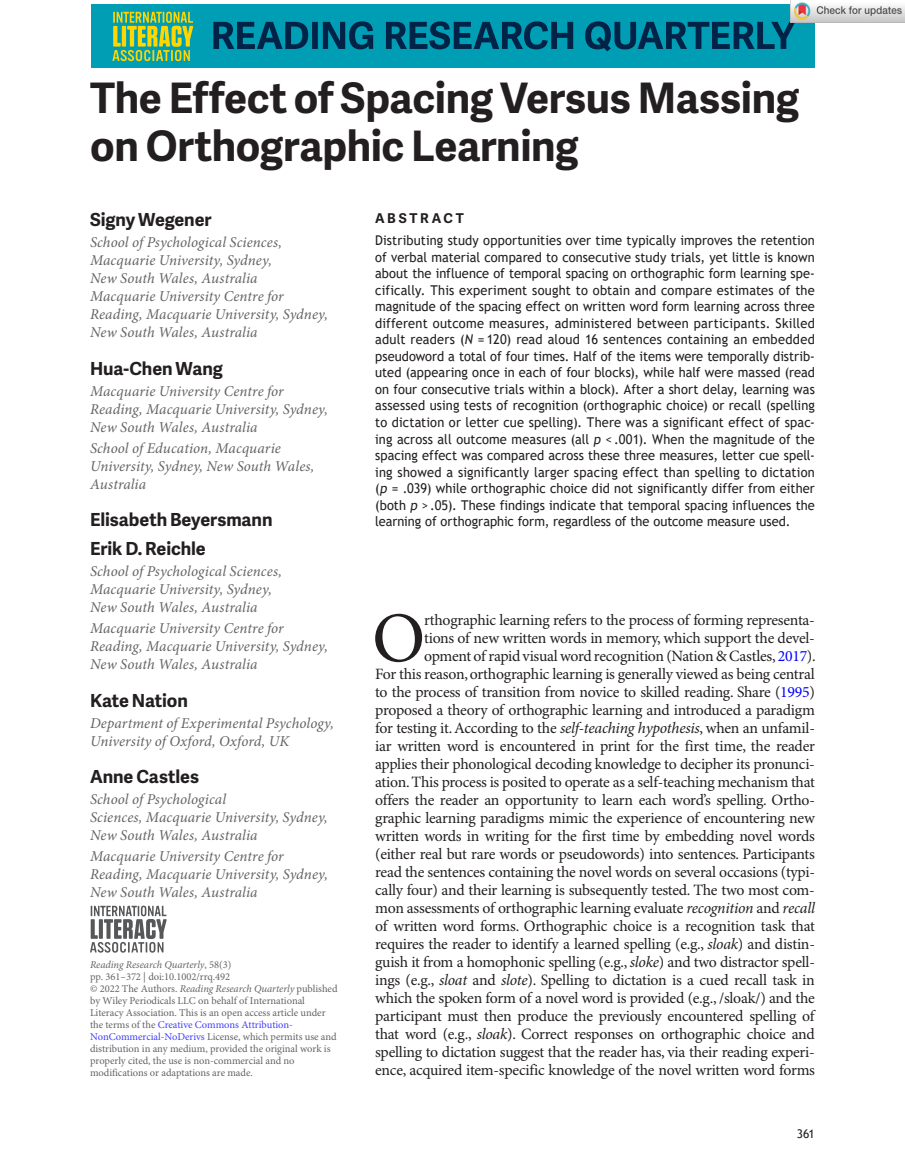
<style>
.page{position:relative;width:905px;height:1175px;background:#fff}
.page>*{position:absolute;margin:0;border:0;box-sizing:border-box;transform-origin:0 0}
.t1{font:71.1px "Minion Pro";color:#231f20}
.t2{font:700 42px/48px "Adelle Sans";letter-spacing:-.01em;color:#231f20}
.t3{font:700 18px/28.5px "Adelle Sans";letter-spacing:-.005em;color:#231f20}
.t4{font:15.75px/18px "Minion Pro";letter-spacing:-.02em;color:#231f20;text-align:right}
.t5{font:italic 15px/18px "Minion Pro";letter-spacing:.005em;color:#636366}
.t6{font:13.5px/16.5px "Trebuchet MS";color:#231f20;text-align:justify;scale:.95 1}
.t7{font:700 13.5px "Adelle Sans";letter-spacing:.205em;color:#231f20}
.t8{font:12px "Trebuchet MS";color:#231f20}
.t9{font:10.5px/12px "Minion Pro";letter-spacing:-.005em;color:#636366}
.s1{font-style:italic}
.s2{color:#4040ff}
.s3{color:#00f}
</style>
<div class="page">
<svg style="left:90px;top:905px;width:77px;height:47px"></svg>
<div style="left:91px;top:4px;width:723px;height:64px;background:#009eb5"></div>
<svg style="left:112px;top:12px;width:81px;height:49px"></svg>
<svg style="left:213px;top:21px;width:582px;height:30px"></svg>
<img style="left:790px;top:0;width:114px;height:22px">
<h2 class="t2" style="left:90px;top:72px;width:710px">The Effect of Spacing Versus Massing on Orthographic Learning</h2>
<p class="t3" style="left:90px;top:205px;width:123px">Signy Wegener</p>
<p class="t5" style="left:90px;top:233px;width:239px">School of Psychological Sciences,<br>Macquarie University, Sydney,<br>New South Wales, Australia<br>Macquarie University Centre for<br>Reading, Macquarie University, Sydney,<br>New South Wales, Australia</p>
<p class="t3" style="left:90px;top:353px;width:134px">Hua-Chen Wang</p>
<p class="t5" style="left:90px;top:382px;width:239px">Macquarie University Centre for<br>Reading, Macquarie University, Sydney,<br>New South Wales, Australia</p>
<p class="t5" style="left:90px;top:439px;width:226px">School of Education, Macquarie<br>University, Sydney, New South Wales,<br>Australia</p>
<p class="t3" style="left:90px;top:505px;width:184px">Elisabeth Beyersmann<br>Erik D. Reichle</p>
<p class="t5" style="left:90px;top:562px;width:193px">School of Psychological Sciences,<br>Macquarie University, Sydney,<br>New South Wales, Australia</p>
<p class="t5" style="left:90px;top:619px;width:239px">Macquarie University Centre for<br>Reading, Macquarie University, Sydney,<br>New South Wales, Australia</p>
<p class="t3" style="left:90px;top:685px;width:99px">Kate Nation</p>
<p class="t5" style="left:90px;top:713px;width:245px">Department of Experimental Psychology,<br>University of Oxford, Oxford, UK</p>
<p class="t3" style="left:90px;top:761px;width:110px">Anne Castles</p>
<p class="t5" style="left:90px;top:790px;width:239px">School of Psychological<br>Sciences, Macquarie University, Sydney,<br>New South Wales, Australia</p>
<p class="t5" style="left:90px;top:847px;width:239px">Macquarie University Centre for<br>Reading, Macquarie University, Sydney,<br>New South Wales, Australia</p>
<p class="t9" style="left:90px;top:959px;width:249px"><span class="s1">Reading Research Quarterly</span>, 58(3)<br>pp. 361–372 | doi:10.1002/rrq.492<br>© 2022 The Authors. <span class="s1">Reading Research Quarterly</span> published by Wiley Periodicals LLC on behalf of International Literacy Association. This is an open access article under the terms of the <span class="s2">Creative Commons Attribution-NonCommercial-NoDerivs</span> License, which permits use and distribution in any medium, provided the original work is properly cited, the use is non-commercial and no modifications or adaptations are made.</p>
<p class="t7" style="left:375px;top:208px;width:90px">ABSTRACT</p>
<p class="t6" style="left:375px;top:232px;width:464px">Distributing study opportunities over time typically improves the retention of verbal material compared to consecutive study trials, yet little is known about the influence of temporal spacing on orthographic form learning spe&shy;cifically. This experiment sought to obtain and compare estimates of the magnitude of the spacing effect on written word form learning across three different outcome measures, administered between participants. Skilled adult readers (<span class="s1">N</span> = 120) read aloud 16 sentences containing an embedded pseudoword a total of four times. Half of the items were temporally distrib&shy;uted (appearing once in each of four blocks), while half were massed (read on four consecutive trials within a block). After a short delay, learning was assessed using tests of recognition (orthographic choice) or recall (spelling to dictation or letter cue spelling). There was a significant effect of spac&shy;ing across all outcome measures (all <span class="s1">p</span> &lt; .001). When the magnitude of the spacing effect was compared across these three measures, letter cue spell&shy;ing showed a significantly larger spacing effect than spelling to dictation (<span class="s1">p</span> = .039) while orthographic choice did not significantly differ from either (both <span class="s1">p</span> &gt; .05). These findings indicate that temporal spacing influences the learning of orthographic form, regardless of the outcome measure used.</p>
<h1 class="t1" style="left:372px;top:596px;width:55px">O</h1>
<p class="t4" style="left:375px;top:611px;width:442px">rthographic learning refers to the process of forming representa-<br>tions of new written words in memory, which support the devel&shy;opment of rapid visual word recognition (Nation &amp; Castles, <span class="s3">2017</span>).<br>For this reason, orthographic learning is generally viewed as being central to the process of transition from novice to skilled reading. Share (<span class="s3">1995</span>) proposed a theory of orthographic learning and introduced a paradigm for testing it. According to the <span class="s1">self-teaching hypothesis</span>, when an unfamil&shy;iar written word is encountered in print for the first time, the reader applies their phonological decoding knowledge to decipher its pronunci&shy;ation. This process is posited to operate as a self-teaching mechanism that offers the reader an opportunity to learn each word’s spelling. Ortho&shy;graphic learning paradigms mimic the experience of encountering new written words in writing for the first time by embedding novel words (either real but rare words or pseudowords) into sentences. Participants read the sentences containing the novel words on several occasions (typi&shy;cally four) and their learning is subsequently tested. The two most com&shy;mon assessments of orthographic learning evaluate <span class="s1">recognition</span> and <span class="s1">recall </span>of written word forms. Orthographic choice is a recognition task that requires the reader to identify a learned spelling (e.g., <span class="s1">sloak</span>) and distin&shy;guish it from a homophonic spelling (e.g., <span class="s1">sloke</span>) and two distractor spell&shy;ings (e.g., <span class="s1">sloat</span> and <span class="s1">slote</span>). Spelling to dictation is a cued recall task in which the spoken form of a novel word is provided (e.g., /sloak/) and the participant must then produce the previously encountered spelling of that word (e.g., <span class="s1">sloak</span>). Correct responses on orthographic choice and spelling to dictation suggest that the reader has, via their reading experi&shy;ence, acquired item-specific knowledge of the novel written word forms</p>
<p class="t8" style="left:796px;top:1125px;width:20px">361</p>
</div>
